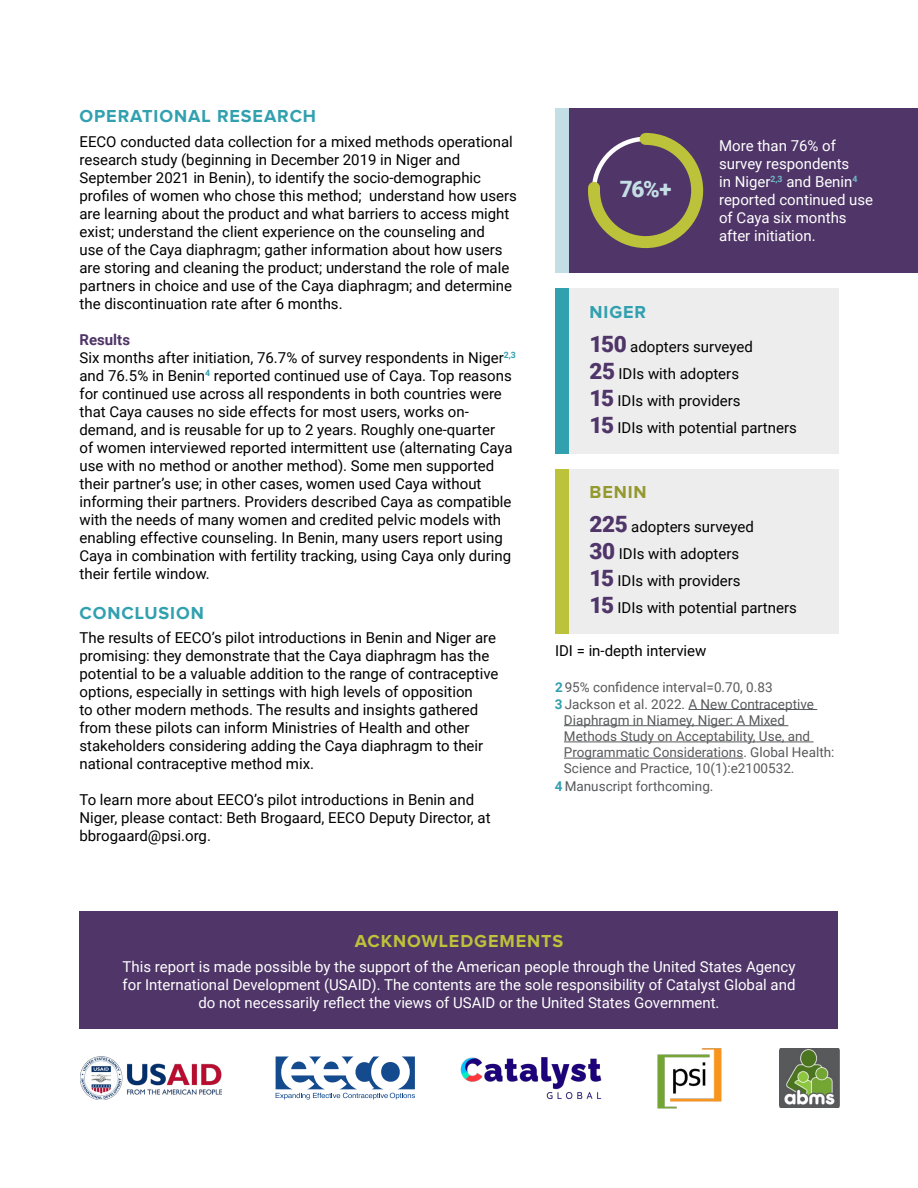
<style>
.page{position:relative;width:918px;height:1188px;background:#fff}
.page>*{position:absolute;margin:0;border:0;box-sizing:border-box;transform-origin:0 0}
.t1{font:900 22.5px "Roboto";color:#c4dee6}
.t2{font:700 18px "Proxima Nova";letter-spacing:.05em;color:#31a0af}
.t3{font:700 18px "Proxima Nova";letter-spacing:.05em;color:#bcc23a}
.t4{font:700 18px "Proxima Nova";letter-spacing:.05em;color:#94992e}
.t5{font:15px/18px "Roboto";color:#000}
.t6{font:15px/18px "Roboto";color:#fff;text-align:center}
.t7{font:13.5px "Roboto";color:#58595b}
.s1{font-weight:700;color:#4f3568}
.s2{font-weight:900;font-size:22.5px;color:#4f3568}
.s3{font-weight:700;color:#31a0af}
</style>
<div class="page">
<hr style="left:688px;top:709px;width:129px;height:1px;background:#58595b">
<hr style="left:564px;top:725px;width:224px;height:1px;background:#58595b">
<hr style="left:564px;top:742px;width:250px;height:1px;background:#58595b">
<hr style="left:564px;top:758px;width:179px;height:1px;background:#58595b">
<img style="left:80px;top:1057px;width:141px;height:42px">
<svg style="left:276px;top:1057px;width:139px;height:43px"></svg>
<img style="left:460px;top:1057px;width:142px;height:43px">
<img style="left:657px;top:1048px;width:65px;height:60px">
<img style="left:780px;top:1048px;width:59px;height:60px">
<div style="left:555px;top:289px;width:14px;height:165px;background:#31a0af"></div>
<div style="left:555px;top:469px;width:14px;height:165px;background:#bcc23a"></div>
<div style="left:569px;top:289px;width:269px;height:165px;background:#ededee"></div>
<div style="left:569px;top:469px;width:269px;height:165px;background:#ededee"></div>
<div style="left:80px;top:911px;width:758px;height:117px;background:#4f3568"></div>
<div style="left:555px;top:108px;width:363px;height:165px;background:#4f3568"></div>
<svg style="left:601px;top:146px;width:23px;height:24px"></svg>
<div style="left:588px;top:133px;width:115px;height:115px;border:12px solid #bcc23a;border-radius:51px"></div>
<div style="left:555px;top:108px;width:14px;height:165px;background:#c4dee6"></div>
<p class="t2" style="left:80px;top:108px;width:238px">OPERATIONAL RESEARCH</p>
<p class="t5" style="left:80px;top:132px;width:439px">EECO conducted data collection for a mixed methods operational research study (beginning in December 2019 in Niger and September 2021 in Benin), to identify the socio-demographic profiles of women who chose this method; understand how users are learning about the product and what barriers to access might exist; understand the client experience on the counseling and<br>use of the Caya diaphragm; gather information about how users are storing and cleaning the product; understand the role of male partners in choice and use of the Caya diaphragm; and determine the discontinuation rate after 6 months.</p>
<p class="t5" style="left:79px;top:330px;width:438px"><span class="s1">Results<br></span>Six months after initiation, 76.7% of survey respondents in Niger<sup>2,3 </sup>and 76.5% in Benin<sup>4</sup> reported continued use of Caya. Top reasons for continued use across all respondents in both countries were that Caya causes no side effects for most users, works on&shy;demand, and is reusable for up to 2 years. Roughly one-quarter<br>of women interviewed reported intermittent use (alternating Caya use with no method or another method). Some men supported their partner’s use; in other cases, women used Caya without informing their partners. Providers described Caya as compatible with the needs of many women and credited pelvic models with enabling effective counseling. In Benin, many users report using Caya in combination with fertility tracking, using Caya only during their fertile window.</p>
<p class="t2" style="left:80px;top:604px;width:126px">CONCLUSION</p>
<p class="t5" style="left:80px;top:628px;width:421px">The results of EECO’s pilot introductions in Benin and Niger are promising: they demonstrate that the Caya diaphragm has the potential to be a valuable addition to the range of contraceptive options, especially in settings with high levels of opposition<br>to other modern methods. The results and insights gathered from these pilots can inform Ministries of Health and other stakeholders considering adding the Caya diaphragm to their national contraceptive method mix.</p>
<p class="t5" style="left:80px;top:790px;width:413px">To learn more about EECO’s pilot introductions in Benin and<br>Niger, please contact: Beth Brogaard, EECO Deputy Director, at bbrogaard@psi.org.</p>
<h1 class="t1" style="left:620px;top:174px;width:53px">76%+</h1>
<p class="t6" style="left:719px;top:136px;width:156px;text-align:left">More than 76% of survey respondents<br>in Niger<sup>2,3</sup> and Benin<sup>4 </sup>reported continued use of Caya six months after initiation.</p>
<p class="t2" style="left:590px;top:304px;width:58px">NIGER</p>
<p class="t5" style="left:590px;top:332px;width:209px;line-height:27px"><span class="s2">150</span> adopters surveyed<br><span class="s2">25</span> IDIs with adopters<br><span class="s2">15</span> IDIs with providers<br><span class="s2">15</span> IDIs with potential partners</p>
<p class="t4" style="left:590px;top:484px;width:59px">BENIN</p>
<p class="t5" style="left:590px;top:512px;width:209px;line-height:27px"><span class="s2">225</span> adopters surveyed<br><span class="s2">30</span> IDIs with adopters<br><span class="s2">15</span> IDIs with providers<br><span class="s2">15</span> IDIs with potential partners</p>
<p class="t5" style="left:555px;top:641px;width:153px">IDI = in-depth interview</p>
<p class="t7" style="left:555px;top:678px;width:219px"><span class="s3">2</span> 95% confidence interval=0.70, 0.83</p>
<p class="t7" style="left:555px;top:694px;width:260px"><span class="s3">3</span> Jackson et al. 2022. A New Contraceptive</p>
<p class="t7" style="left:564px;top:710px;width:223px">Diaphragm in Niamey, Niger: A Mixed</p>
<p class="t7" style="left:564px;top:727px;width:248px">Methods Study on Acceptability, Use, and</p>
<p class="t7" style="left:564px;top:743px;width:272px">Programmatic Considerations. Global Health:</p>
<p class="t7" style="left:564px;top:759px;width:232px">Science and Practice, 10(1):e2100532.</p>
<p class="t7" style="left:555px;top:777px;width:160px"><span class="s3">4</span> Manuscript forthcoming.</p>
<p class="t3" style="left:355px;top:933px;width:210px">ACKNOWLEDGEMENTS</p>
<p class="t6" style="left:123px;top:957px;width:674px">This report is made possible by the support of the American people through the United States Agency for International Development (USAID). The contents are the sole responsibility of Catalyst Global and do not necessarily reflect the views of USAID or the United States Government.</p>
</div>
